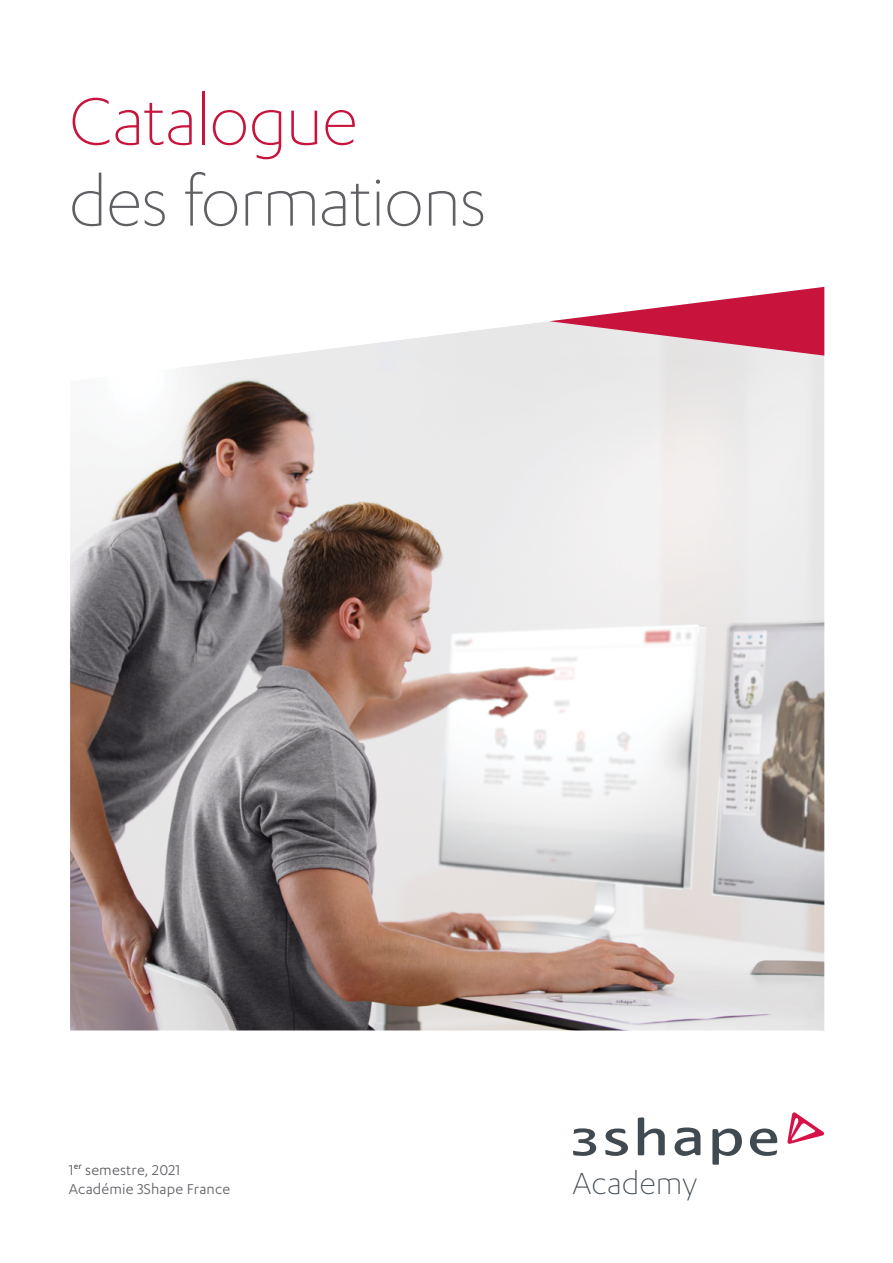
<style>
.page{position:relative;width:893px;height:1263px;background:#fff}
.page>*{position:absolute;margin:0;border:0;box-sizing:border-box;transform-origin:0 0}
.t1{font:300 78px "Karbon";letter-spacing:-.02em;color:#5f5f64}
.t2{font:300 78px "Karbon";letter-spacing:-.02em;color:#c8143c}
.t3{font:300 35.4px "Karbon";color:#414a51}
.t4{font:16.5px/19.5px "Karbon";letter-spacing:.01em;color:#5f5f64}
</style>
<div class="page">
<svg style="left:605px;top:1128px;width:23px;height:28px"></svg>
<svg style="left:638px;top:1117px;width:27px;height:38px"></svg>
<svg style="left:675px;top:1127px;width:25px;height:29px"></svg>
<svg style="left:712px;top:1128px;width:30px;height:37px"></svg>
<svg style="left:750px;top:1128px;width:27px;height:28px"></svg>
<svg style="left:573px;top:1128px;width:23px;height:28px"></svg>
<svg style="left:787px;top:1112px;width:37px;height:32px"></svg>
<img style="left:70px;top:321px;width:754px;height:709px">
<svg style="left:549px;top:287px;width:275px;height:69px"></svg>
<h1 class="t2" style="left:69px;top:78px;width:291px">Catalogue</h1>
<h1 class="t1" style="left:69px;top:159px;width:420px">des formations</h1>
<p class="t4" style="left:69px;top:1159px;width:163px">1<sup>er</sup> semestre, 2021<br>Académie 3Shape France</p>
<h2 class="t3" style="left:572px;top:1164px;width:126px">Academy</h2>
</div>
